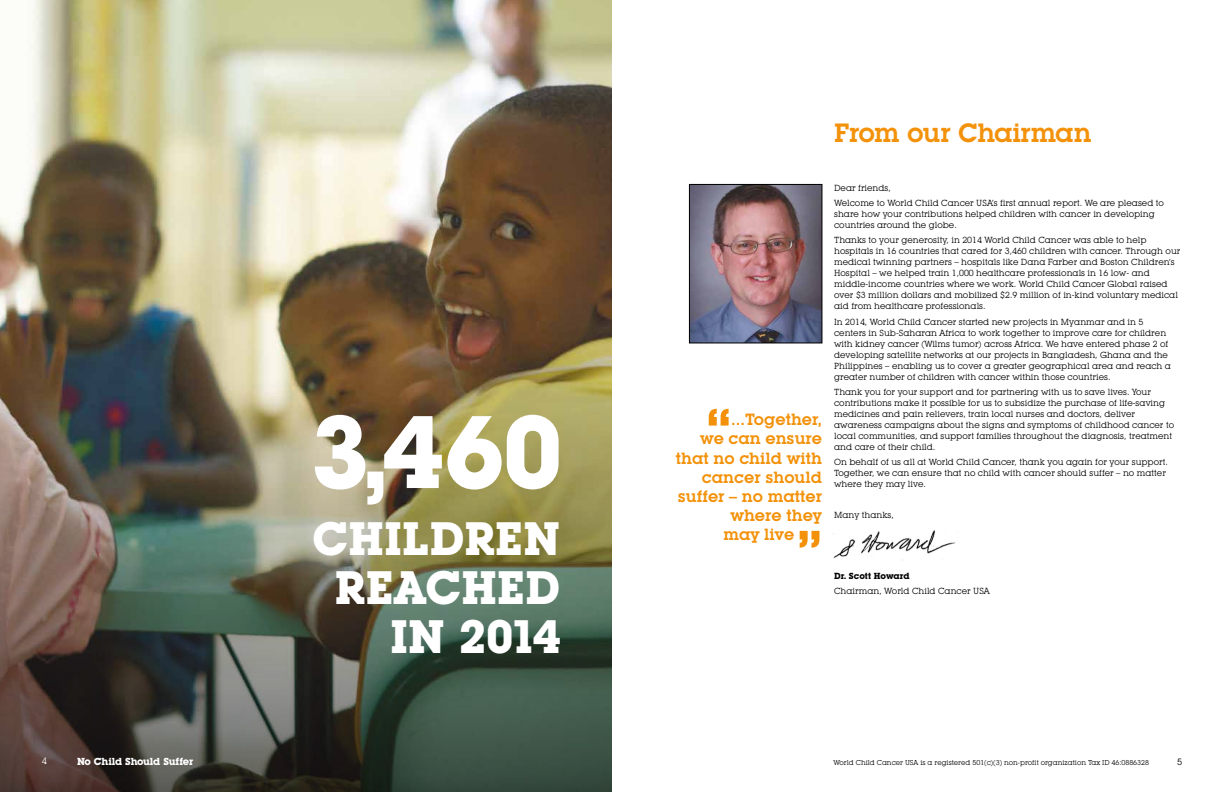
<style>
.page{position:relative;width:1224px;height:792px;background:#fff}
.page>*{position:absolute;margin:0;border:0;box-sizing:border-box;transform-origin:0 0}
.t1{font:700 101.1px "Lubalin Graph IT Cby BT";color:#fff}
.t2{font:600 64px "Lubalin Graph IT Cby BT";color:#f3920a}
.t3{font:700 46.1px/48.6px "Lubalin Graph IT Cby BT";color:#fff;text-align:right}
.t4{font:600 26px "Lubalin Graph IT Cby BT";letter-spacing:-.02em;color:#f3920a}
.t5{font:600 16px "Lubalin Graph IT Cby BT";color:#f3920a}
.t6{font:700 10px "Lubalin Graph IT Cby BT";letter-spacing:-.02em;color:#fff}
.t7{font:9px "Lubalin Graph IT Cby BT";color:#000}
.t8{font:9px "Lubalin Graph IT Cby BT";color:#fff}
.t9{font:8.7px/11px "Lubalin Graph IT Cby BT";color:#000}
.t10{font:700 8.7px "Lubalin Graph IT Cby BT";color:#000}
.t11{font:7px "Lubalin Graph IT Cby BT";color:#000}
</style>
<div class="page">
<img style="left:691px;top:186px;width:129px;height:155px">
<div style="left:689px;top:184px;width:133px;height:159px;border:1px solid #000"></div>
<img style="left:0;top:0;width:612px;height:378px">
<img style="left:0;top:378px;width:612px;height:414px">
<img style="left:833px;top:530px;width:125px;height:31px">
<p class="t8" style="left:42px;top:756px;width:7px">4</p>
<p class="t6" style="left:77px;top:756px;width:118px">No Child Should Suffer</p>
<h1 class="t1" style="left:310px;top:391px;width:254px">3,460</h1>
<h3 class="t3" style="left:312px;top:514px;width:249px">CHILDREN<br>REACHED<br>IN 2014</h3>
<h3 class="t4" style="left:834px;top:117px;width:259px">From our Chairman</h3>
<h2 class="t2" style="left:706px;top:394px;width:27px">“</h2>
<h3 class="t5" style="left:731px;top:410px;width:92px">...Together,</h3>
<h3 class="t5" style="left:700px;top:429px;width:124px">we can ensure</h3>
<h3 class="t5" style="left:676px;top:448px;width:148px">that no child with</h3>
<h3 class="t5" style="left:702px;top:467px;width:122px">cancer should</h3>
<h3 class="t5" style="left:678px;top:487px;width:146px">suffer – no matter</h3>
<h3 class="t5" style="left:730px;top:506px;width:93px">where they</h3>
<h3 class="t5" style="left:723px;top:525px;width:73px">may live</h3>
<h2 class="t2" style="left:797px;top:515px;width:27px">”</h2>
<p class="t9" style="left:834px;top:180px;width:331px;line-height:15.3px">Dear friends,<br>Welcome to World Child Cancer USA’s first annual report. We are pleased to</p>
<p class="t9" style="left:834px;top:208px;width:322px">share how your contributions helped children with cancer in developing countries around the globe.</p>
<p class="t9" style="left:834px;top:235px;width:348px">Thanks to your generosity, in 2014 World Child Cancer was able to help hospitals in 16 countries that cared for 3,460 children with cancer. Through our medical twinning partners – hospitals like Dana Farber and Boston Children’s Hospital – we helped train 1,000 healthcare professionals in 16 low- and middle-income countries where we work. World Child Cancer Global raised over $3 million dollars and mobilized $2.9 million of in-kind voluntary medical aid from healthcare professionals.</p>
<p class="t9" style="left:834px;top:316px;width:338px">In 2014, World Child Cancer started new projects in Myanmar and in 5 centers in Sub-Saharan Africa to work together to improve care for children with kidney cancer (Wilms tumor) across Africa. We have entered phase 2 of developing satellite networks at our projects in Bangladesh, Ghana and the Philippines – enabling us to cover a greater geographical area and reach a greater number of children with cancer within those countries.</p>
<p class="t9" style="left:834px;top:386px;width:341px">Thank you for your support and for partnering with us to save lives. Your contributions make it possible for us to subsidize the purchase of life-saving medicines and pain relievers, train local nurses and doctors, deliver awareness campaigns about the signs and symptoms of childhood cancer to local communities, and support families throughout the diagnosis, treatment and care of their child.</p>
<p class="t9" style="left:834px;top:456px;width:335px">On behalf of us all at World Child Cancer, thank you again for your support.<br>Together, we can ensure that no child with cancer should suffer – no matter where they may live.</p>
<p class="t9" style="left:834px;top:509px;width:61px">Many thanks,</p>
<p class="t10" style="left:834px;top:570px;width:77px">Dr. Scott Howard</p>
<p class="t9" style="left:834px;top:585px;width:157px">Chairman, World Child Cancer USA</p>
<p class="t11" style="left:833px;top:759px;width:317px">World Child Cancer USA is a registered 501(c)(3) non-profit organization Tax ID 46:0886328</p>
<p class="t7" style="left:1177px;top:757px;width:7px">5</p>
</div>
